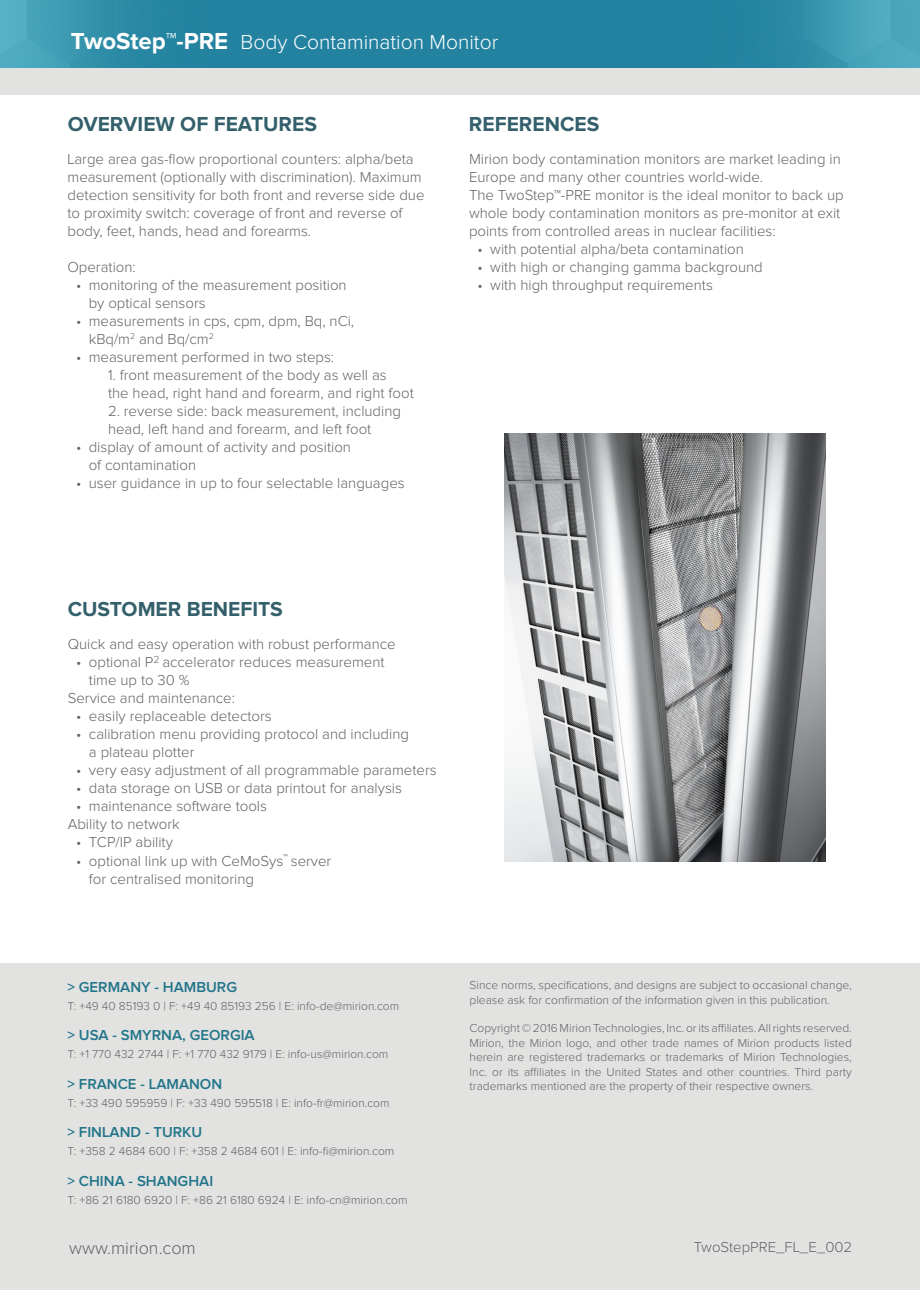
<style>
.page{position:relative;width:920px;height:1290px;background:#fff}
.page>*{position:absolute;margin:0;border:0;box-sizing:border-box;transform-origin:0 0}
.t1{font:700 21px "Proxima Nova";color:#34606b}
.t2{font:300 21px "Proxima Nova";color:#fff}
.t3{font:300 18px "Proxima Nova";color:#636366}
.t4{font:300 15px/18px "Proxima Nova";color:#636366}
.t5{font:600 15px "Proxima Nova";color:#227589}
.t6{font:300 12px/14.4px "Proxima Nova";color:#636366}
.s1{font-weight:700;font-size:24px}
.s2{font-size:24px}
</style>
<div class="page">
<div style="left:0;top:68px;width:920px;height:26px;background:#e2e2e1"></div>
<img style="left:0;top:0;width:920px;height:68px">
<div style="left:0;top:964px;width:920px;height:326px;background:#e2e2e1"></div>
<img style="left:505px;top:433px;width:320px;height:428px">
<h1 class="t2" style="left:71px;top:32px;width:429px"><span class="s1">TWOSTEP</span><span class="s2">™</span><span class="s1">-PRE</span> Body Contamination Monitor</h1>
<h1 class="t1" style="left:68px;top:114px;width:15px">OVERVIEW</h1>
<h1 class="t1" style="left:180px;top:114px;width:48px">OF FEATURES</h1>
<p class="t4" style="left:68px;top:150px;width:358px">Large area gas-flow proportional counters: alpha/beta measurement (optionally with discrimination). Maximum detection sensitivity for both front and reverse side due to proximity switch: coverage of front and reverse of body, feet, hands, head and forearms.</p>
<p class="t4" style="left:68px;top:258px;width:70px">Operation:</p>
<p class="t4" style="left:89px;top:276px;width:259px;text-indent:-13px">• monitoring of the measurement position by optical sensors</p>
<p class="t4" style="left:89px;top:312px;width:267px;text-indent:-13px">• measurements in cps, cpm, dpm, Bq, nCi, kBq/m<sup>2</sup> and Bq/cm<sup>2</sup></p>
<p class="t4" style="left:76px;top:348px;width:260px">• measurement performed in two steps:</p>
<p class="t4" style="left:108px;top:366px;width:307px">1. front measurement of the body as well as<br>the head, right hand and forearm, and right foot</p>
<p class="t4" style="left:108px;top:402px;width:295px">2. reverse side: back measurement, including head, left hand and forearm, and left foot</p>
<p class="t4" style="left:89px;top:438px;width:264px;text-indent:-13px">• display of amount of activity and position of contamination</p>
<p class="t4" style="left:76px;top:474px;width:330px">• user guidance in up to four selectable languages</p>
<h1 class="t1" style="left:469px;top:114px;width:14px">REFERE</h1>
<h1 class="t1" style="left:545px;top:114px;width:43px">NCES</h1>
<p class="t4" style="left:469px;top:150px;width:376px">Mirion body contamination monitors are market leading in Europe and many other countries world-wide.<br>The TwoStep™-PRE monitor is the ideal monitor to back up whole body contamination monitors as pre-monitor at exit points from controlled areas in nuclear facilities:</p>
<p class="t4" style="left:477px;top:240px;width:268px">• with potential alpha/beta contamination</p>
<p class="t4" style="left:477px;top:258px;width:287px">• with high or changing gamma background</p>
<p class="t4" style="left:477px;top:276px;width:237px">• with high throughput requirements</p>
<h1 class="t1" style="left:68px;top:600px;width:29px">CUSTO</h1>
<h1 class="t1" style="left:138px;top:600px;width:103px">MER BENEFITS</h1>
<p class="t4" style="left:68px;top:636px;width:330px">Quick and easy operation with robust performance</p>
<p class="t4" style="left:76px;top:654px;width:310px">• optional P<sup>2</sup> accelerator reduces measurement</p>
<p class="t4" style="left:89px;top:672px;width:102px">time up to 30 %</p>
<p class="t4" style="left:68px;top:690px;width:169px">Service and maintenance:</p>
<p class="t4" style="left:76px;top:708px;width:197px">• easily replaceable detectors</p>
<p class="t4" style="left:89px;top:726px;width:322px;text-indent:-13px">• calibration menu providing protocol and including a plateau plotter</p>
<p class="t4" style="left:76px;top:762px;width:362px">• very easy adjustment of all programmable parameters</p>
<p class="t4" style="left:76px;top:780px;width:327px">• data storage on USB or data printout for analysis</p>
<p class="t4" style="left:68px;top:798px;width:201px;text-indent:9px">• maintenance software tools<br>Ability to network</p>
<p class="t4" style="left:76px;top:834px;width:98px">• TCP/IP ability</p>
<p class="t4" style="left:89px;top:852px;width:244px;text-indent:-13px">• optional link up with CeMoSys<sup>™</sup> server for centralised monitoring</p>
<p class="t5" style="left:68px;top:980px;width:171px">&gt; GERMANY - HAMBURG</p>
<p class="t6" style="left:68px;top:999px;width:333px">T: +49 40 85193 0 | F: +49 40 85193 256 | E: info-de@mirion.com</p>
<p class="t5" style="left:67px;top:1028px;width:189px">&gt; USA - SMYRNA, GEORGIA</p>
<p class="t6" style="left:68px;top:1047px;width:322px">T: +1 770 432 2744 | F: +1 770 432 9179 | E: info-us@mirion.com</p>
<p class="t5" style="left:67px;top:1077px;width:156px">&gt; FRANCE - LAMANON</p>
<p class="t6" style="left:68px;top:1096px;width:324px">T: +33 490 595959 | F: +33 490 595518 | E: info-fr@mirion.com</p>
<p class="t5" style="left:67px;top:1125px;width:136px">&gt; FINLAND - TURKU</p>
<p class="t6" style="left:68px;top:1144px;width:328px">T: +358 2 4684 600 | F: +358 2 4684 601 | E: info-fi@mirion.com</p>
<p class="t5" style="left:67px;top:1174px;width:147px">&gt; CHINA - SHANGHAI</p>
<p class="t6" style="left:68px;top:1193px;width:342px">T: +86 21 6180 6920 | F: +86 21 6180 6924 | E: info-cn@mirion.com</p>
<p class="t3" style="left:69px;top:1240px;width:128px">www.mirion.com</p>
<p class="t6" style="left:470px;top:978px;width:384px">Since norms, specifications, and designs are subject to occasional change, please ask for confirmation of the information given in this publication.</p>
<p class="t6" style="left:470px;top:1022px;width:384px;text-align:justify">Copyright © 2016 Mirion Technologies, Inc. or its affiliates. All rights reserved.<br>Mirion, the Mirion logo, and other trade names of Mirion products listed herein are registered trademarks or trademarks of Mirion Technologies, Inc. or its affiliates in the United States and other countries. Third party trademarks mentioned are the property of their respective owners.</p>
<p class="t4" style="left:694px;top:1238px;width:160px">TwoStepPRE_FL_E_002</p>
</div>
